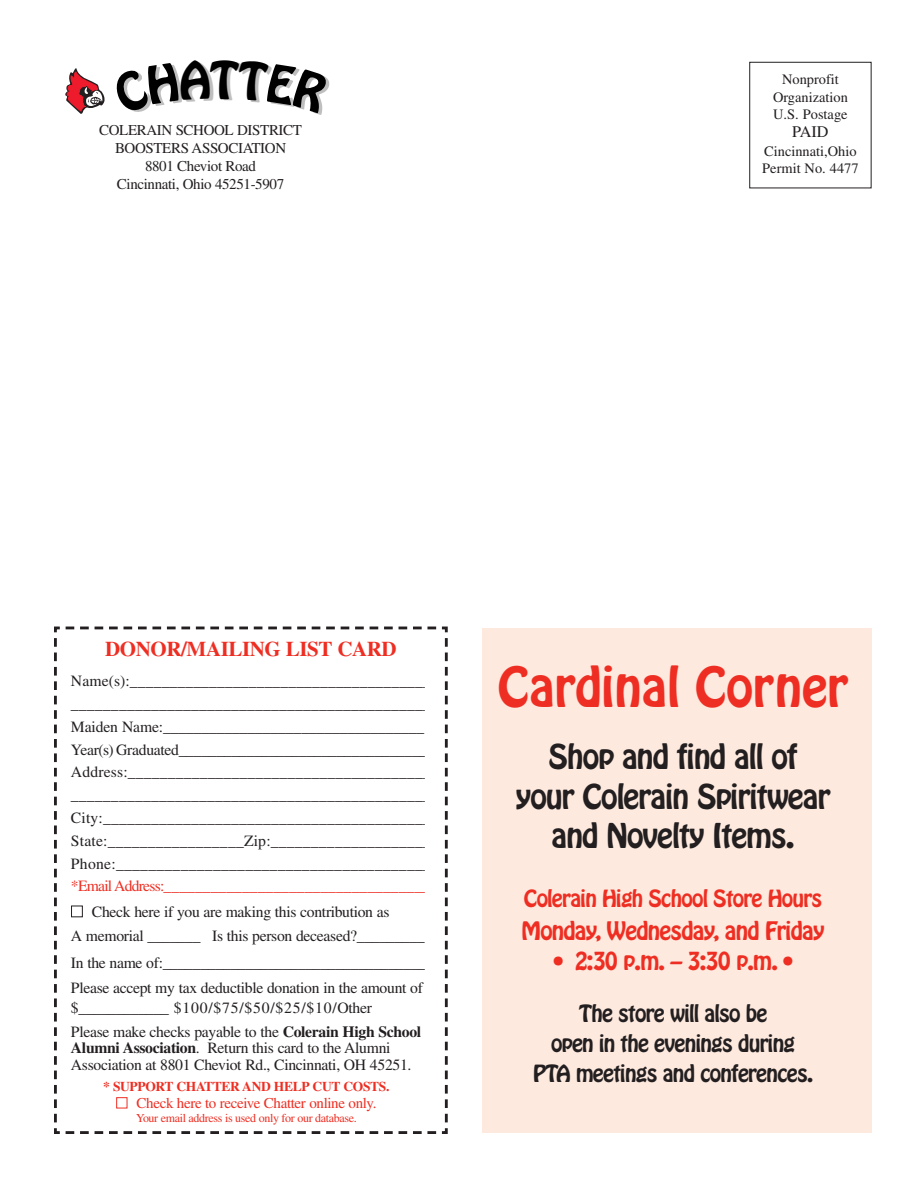
<style>
.page{position:relative;width:918px;height:1188px;background:#fff}
.page>*{position:absolute;margin:0;border:0;box-sizing:border-box;transform-origin:0 0}
.t1{font:48.75px "Hobo";color:#ee2e22}
.t2{font:30.15px/39.5px "Hobo";letter-spacing:-.03em;color:#231f20;text-align:center}
.t3{font:22.5px "Hobo";letter-spacing:-.035em;color:#ee2e22}
.t4{font:700 21px "Times";letter-spacing:-.02em;color:#ee2e22}
.t5{font:20.85px/30px "Hobo";letter-spacing:-.035em;color:#231f20;text-align:center}
.t6{font:20.85px "Hobo";letter-spacing:-.035em;color:#ee2e22}
.t7{font:16.2px "Times";color:#231f20}
.t8{font:15.6px/22.8px "Times";letter-spacing:.005em;color:#231f20}
.t9{font:15.6px/24px "Times";letter-spacing:-.02em;color:#231f20}
.t10{font:15.6px "Times";letter-spacing:-.05em;color:#ee2e22}
.t11{font:15px/18px "Times";letter-spacing:-.025em;color:#231f20;text-align:center}
.t12{font:15px "Times";letter-spacing:-.025em;color:#ee2e22}
.t13{font:14.4px/17.2px "Times";color:#231f20;text-align:center}
.t14{font:700 13.5px "Times";letter-spacing:-.025em;color:#ee2e22}
.t15{font:12px "Times";letter-spacing:-.03em;color:#ee2e22}
.s1{color:#fff}
.s2{font-weight:700}
</style>
<div class="page">
<svg style="left:54px;top:626px;width:394px;height:508px"></svg>
<div style="left:749px;top:62px;width:122px;height:126px;border:1px solid #231f20"></div>
<svg style="left:65px;top:68px;width:40px;height:46px"></svg>
<div style="left:70px;top:640px;width:362px;height:484px;background:#fff"></div>
<div style="left:482px;top:628px;width:390px;height:504px;background:#fde9de"></div>
<div style="left:425px;top:681px;width:9px;height:291px;background:#fff"></div>
<p class="t11" style="left:99px;top:123px;width:204px">COLERAIN SCHOOL DISTRICT<br>BOOSTERS ASSOCIATION<br>8801 Cheviot Road<br>Cincinnati, Ohio 45251-5907</p>
<p class="t13" style="left:773px;top:72px;width:76px">Nonprofit<br>Organization<br>U.S. Postage</p>
<p class="t7" style="left:792px;top:126px;width:38px">PAID</p>
<p class="t13" style="left:762px;top:143px;width:98px;text-align:left">Cincinnati,Ohio<br>Permit No. 4477</p>
<h3 class="t4" style="left:105px;top:641px;width:293px">DONOR/MAILING LIST CARD</h3>
<p class="t8" style="left:71px;top:671px;width:362px">Name(s):______________________________________ _____________________________________________ Maiden Name:__________________________________ Year(s) Graduated_________________________________ Address:______________________________________ _____________________________________________ City:_________________________________________ State:_________________Zip:____________________ Phone:_______________________________________</p>
<p class="t10" style="left:71px;top:880px;width:361px">*Email Address:__________________________________</p>
<p class="t9" style="left:71px;top:901px;width:355px"><span class="s1">■</span> Check here if you are making this contribution as<br>A memorial _______ Is this person deceased?_________</p>
<p class="t9" style="left:71px;top:951px;width:357px;line-height:25.5px">In the name of:___________________________________<br>Please accept my tax deductible donation in the amount of</p>
<p class="t9" style="left:71px;top:997px;width:352px">$____________ $100/$75/$50/$25/$10/Other<br>Please make checks payable to the <span class="s2">Colerain High School</span></p>
<p class="t9" style="left:71px;top:1041px;width:342px;line-height:16.5px"><span class="s2">Alumni Association</span>. Return this card to the Alumni<br>Association at 8801 Cheviot Rd., Cincinnati, OH 45251.</p>
<p class="t14" style="left:103px;top:1081px;width:288px">* SUPPORT CHATTER AND HELP CUT COSTS.</p>
<p class="t12" style="left:116px;top:1098px;width:262px"><span class="s1">■</span> Check here to receive Chatter online only.</p>
<p class="t15" style="left:136px;top:1113px;width:222px">Your email address is used only for our database.</p>
<h1 class="t1" style="left:498px;top:661px;width:352px">Cardinal Corner</h1>
<h2 class="t2" style="left:516px;top:739px;width:316px">Shop and find all of your Colerain Spiritwear and Novelty Items.</h2>
<h3 class="t6" style="left:524px;top:887px;width:300px">Colerain High School Store Hours</h3>
<h3 class="t3" style="left:522px;top:919px;width:305px">Monday, Wednesday, and Friday</h3>
<h3 class="t3" style="left:554px;top:949px;width:240px">• 2:30 p.m. – 3:30 p.m. •</h3>
<h3 class="t5" style="left:533px;top:1000px;width:282px">The store will also be<br>open in the evenings during<br>PTA meetings and conferences.</h3>
</div>
